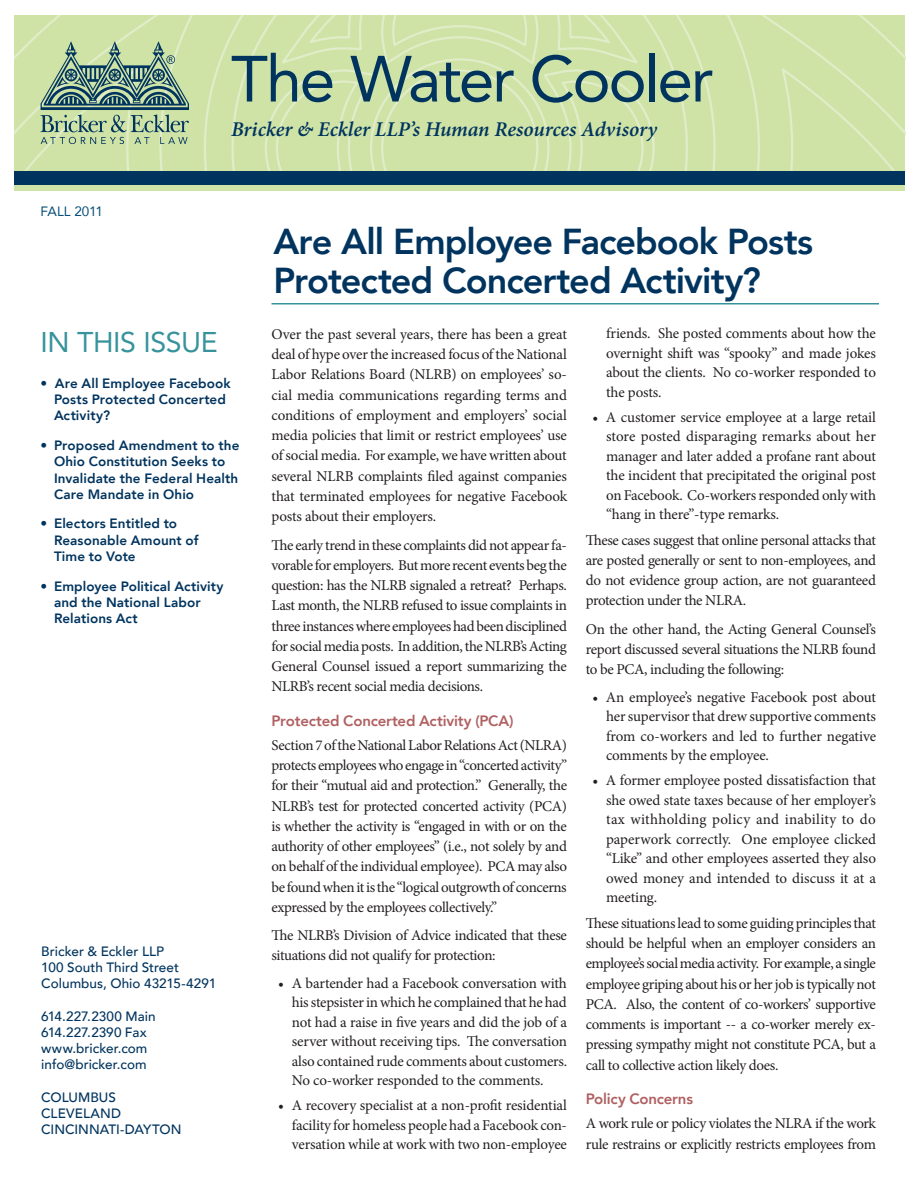
<style>
.page{position:relative;width:918px;height:1188px;background:#fff}
.page>*{position:absolute;margin:0;border:0;box-sizing:border-box;transform-origin:0 0}
.Body{font:64.5px "Avenir LT Com";letter-spacing:-.04em;color:#00345e}
.t1{font:800 36px/39px "Avenir LT Com";letter-spacing:-.025em;color:#00345e}
.Body-2{font:28.5px "Avenir LT Com";letter-spacing:-.015em;color:#37939b}
.Body-3{font:italic 600 21px "Minion Pro";color:#00345e}
.text_2{font:15px/20.2px "Minion Pro";letter-spacing:-.025em;color:#231f20;text-align:justify}
.Bulleted_Text{font:15px/19.5px "Minion Pro";letter-spacing:-.01em;color:#231f20;text-align:justify}
.Subtitle{font:800 15px "Avenir LT Com";letter-spacing:-.015em;color:#b06061}
.Body-4{font:800 13.5px/16.2px "Avenir LT Com";letter-spacing:.005em;color:#00345e}
.Body-5{font:500 13.5px "Avenir LT Com";color:#00345e}
.Body-6{font:13.5px "Avenir LT Com";letter-spacing:-.01em;color:#084e78}
</style>
<div class="page">
<svg style="left:14px;top:16px;width:891px;height:155px"></svg>
<svg style="left:41px;top:41px;width:148px;height:103px"></svg>
<div style="left:14px;top:185px;width:891px;height:6px;background:#cfe3a6"></div>
<div style="left:14px;top:171px;width:891px;height:14px;background:#00345e"></div>
<hr style="left:272px;top:303px;width:607px;height:1px;background:#37939b">
<p class="Body-6" style="left:40px;top:203px;width:64px">FALL 2011</p>
<p class="Body" style="left:231px;top:40px;width:484px">The Water Cooler</p>
<p class="Body-3" style="left:231px;top:115px;width:428px">Bricker &amp; Eckler LLP’s Human Resources Advisory</p>
<p class="t1" style="left:273px;top:222px;width:541px">Are All Employee Facebook Posts<br>Protected Concerted Activity?</p>
<p class="Body-2" style="left:40px;top:324px;width:179px">IN THIS ISSUE</p>
<p class="Body-4" style="left:54px;top:375px;width:178px;text-indent:-14px">• Are All Employee Facebook<br>Posts Protected Concerted<br>Activity?</p>
<p class="Body-4" style="left:54px;top:437px;width:187px;text-indent:-14px">• Proposed Amendment to the<br>Ohio Constitution Seeks to<br>Invalidate the Federal Health<br>Care Mandate in Ohio</p>
<p class="Body-4" style="left:54px;top:516px;width:146px;text-indent:-14px">• Electors Entitled to<br>Reasonable Amount of<br>Time to Vote</p>
<p class="Body-4" style="left:54px;top:578px;width:171px;text-indent:-14px">• Employee Political Activity and the National Labor<br>Relations Act</p>
<p class="Body-5" style="left:41px;top:943px;width:124px">Bricker &amp; Eckler LLP</p>
<p class="Body-5" style="left:41px;top:959px;width:140px">100 South Third Street</p>
<p class="Body-5" style="left:41px;top:976px;width:177px">Columbus, Ohio 43215-4291</p>
<p class="Body-5" style="left:41px;top:1008px;width:116px">614.227.2300 Main</p>
<p class="Body-5" style="left:41px;top:1024px;width:107px">614.227.2390 Fax</p>
<p class="Body-5" style="left:41px;top:1040px;width:108px">www.bricker.com</p>
<p class="Body-5" style="left:41px;top:1057px;width:107px">info@bricker.com</p>
<p class="Body-5" style="left:41px;top:1089px;width:76px">COLUMBUS</p>
<p class="Body-5" style="left:41px;top:1105px;width:81px">CLEVELAND</p>
<p class="Body-5" style="left:41px;top:1121px;width:142px">CINCINNATI-DAYTON</p>
<p class="text_2" style="left:272px;top:324px;width:297px">Over the past several years, there has been a great deal of hype over the increased focus of the National Labor Relations Board (NLRB) on employees’ so&shy;cial media communications regarding terms and conditions of employment and employers’ social media policies that limit or restrict employees’ use of social media. For example, we have written about several NLRB complaints filed against companies that terminated employees for negative Facebook posts about their employers.</p>
<p class="text_2" style="left:272px;top:535px;width:297px">The early trend in these complaints did not appear fa&shy;vorable for employers. But more recent events beg the question: has the NLRB signaled a retreat? Perhaps.<br>Last month, the NLRB refused to issue complaints in three instances where employees had been disciplined forsocialmediaposts. Inaddition,theNLRB’sActing General Counsel issued a report summarizing the NLRB’s recent social media decisions.</p>
<p class="Subtitle" style="left:272px;top:712px;width:244px">Protected Concerted Activity (PCA)</p>
<p class="text_2" style="left:272px;top:735px;width:297px">Section7oftheNationalLaborRelationsAct(NLRA) protects employees who engage in “concerted activity” for their “mutual aid and protection.” Generally, the NLRB’s test for protected concerted activity (PCA) is whether the activity is “engaged in with or on the authority of other employees” (i.e., not solely by and on behalf of the individual employee). PCA may also be found when it is the “logical outgrowth of concerns expressed by the employees collectively.”</p>
<p class="text_2" style="left:272px;top:925px;width:297px">The NLRB’s Division of Advice indicated that these situations did not qualify for protection:</p>
<p class="Bulleted_Text" style="left:292px;top:974px;width:277px;text-indent:-14px">• A bartender had a Facebook conversation with his stepsister in which he complained that he had not had a raise in five years and did the job of a server without receiving tips. The conversation also contained rude comments about customers.<br>No co-worker responded to the comments.</p>
<p class="Bulleted_Text" style="left:292px;top:1096px;width:277px;text-indent:-14px">• A recovery specialist at a non-profit residential facility for homeless people had a Facebook con&shy;versation while at work with two non-employee</p>
<p class="Bulleted_Text" style="left:606px;top:324px;width:271px">friends. She posted comments about how the overnight shift was “spooky” and made jokes about the clients. No co-worker responded to the posts.</p>
<p class="Bulleted_Text" style="left:606px;top:407px;width:272px;text-indent:-14px">• A customer service employee at a large retail store posted disparaging remarks about her manager and later added a profane rant about the incident that precipitated the original post on Facebook. Co-workers responded only with “hang in there”-type remarks.</p>
<p class="text_2" style="left:586px;top:530px;width:292px">These cases suggest that online personal attacks that are posted generally or sent to non-employees, and do not evidence group action, are not guaranteed protection under the NLRA.</p>
<p class="text_2" style="left:586px;top:619px;width:292px">On the other hand, the Acting General Counsel’s report discussed several situations the NLRB found to be PCA, including the following:</p>
<p class="Bulleted_Text" style="left:606px;top:687px;width:272px;text-indent:-14px">• An employee’s negative Facebook post about her supervisor that drew supportive comments from co-workers and led to further negative comments by the employee.</p>
<p class="Bulleted_Text" style="left:606px;top:771px;width:272px;text-indent:-14px">• A former employee posted dissatisfaction that she owed state taxes because of her employer’s tax withholding policy and inability to do paperwork correctly. One employee clicked “Like” and other employees asserted they also owed money and intended to discuss it at a meeting.</p>
<p class="text_2" style="left:586px;top:913px;width:292px">These situations lead to some guiding principles that should be helpful when an employer considers an employee’ssocialmediaactivity. Forexample,asingle employee griping about his or her job is typically not PCA. Also, the content of co-workers’ supportive comments is important -- a co-worker merely ex&shy;pressing sympathy might not constitute PCA, but a call to collective action likely does.</p>
<p class="Subtitle" style="left:586px;top:1090px;width:109px">Policy Concerns</p>
<p class="text_2" style="left:586px;top:1113px;width:292px">A work rule or policy violates the NLRA if the work rule restrains or explicitly restricts employees from</p>
</div>
